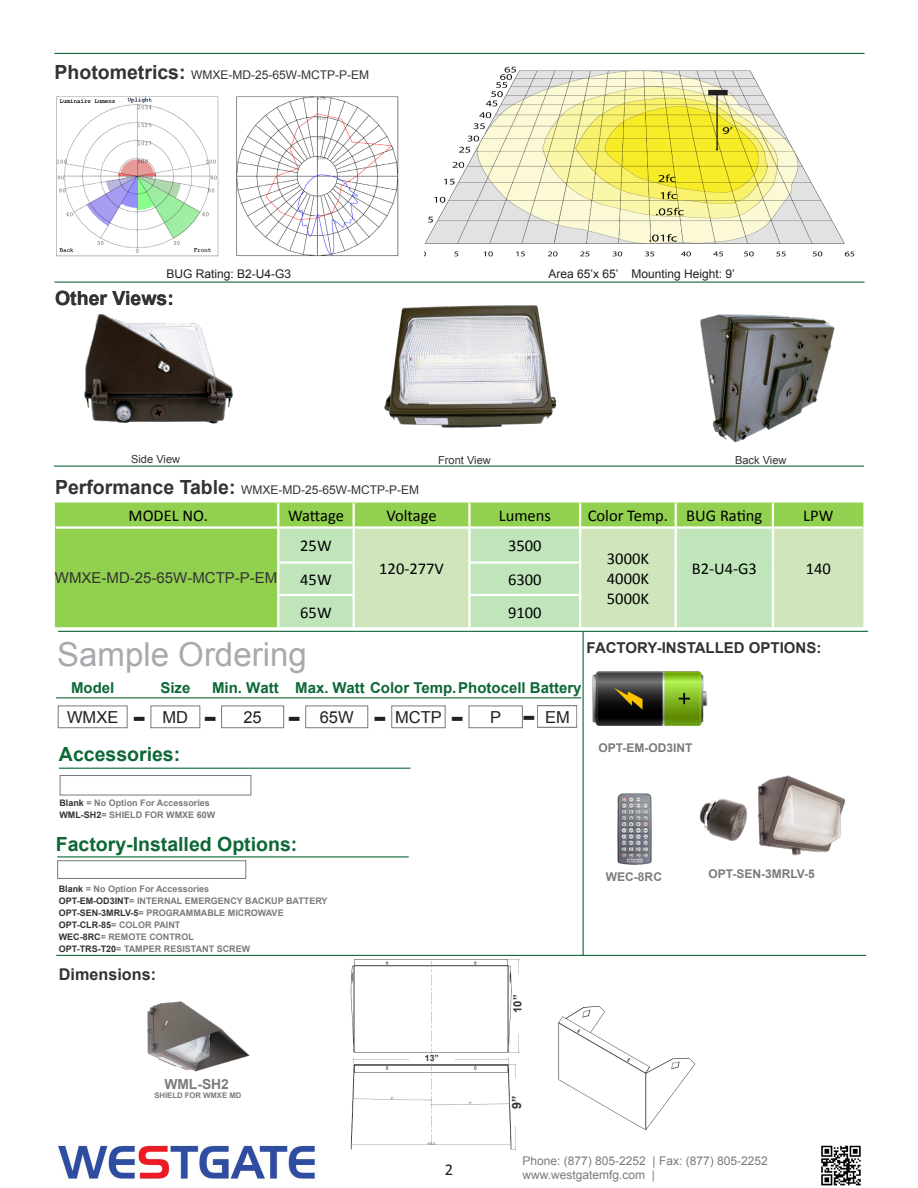
<style>
.page{position:relative;width:918px;height:1188px;background:#fff}
.page>*{position:absolute;margin:0;border:0;box-sizing:border-box;transform-origin:0 0}
.t1{font:33px "Arial";color:#a8a9ad}
.t2{font:700 28.5px "Verdana";color:#231f20}
.t3{font:700 19.5px "Arial";color:#0d6736}
.t4{font:700 19.5px "Arial";color:#333}
.t5{font:16.5px "Calibri";color:#000}
.t6{font:16.5px "Arial";color:#231f20}
.t7{font:16.5px "Calibri";color:#231f20}
.t8{font:700 16.2px "Arial";color:#333}
.t9{font:700 15px "Arial";color:#0d6736}
.t10{font:700 15px "Arial";color:#333}
.t11{font:15px "Arial";color:#333}
.t12{font:700 13.8px "Arial";color:#7a7b7e}
.t13{font:700 12.6px "Arial";color:#333}
.t14{font:12px "Arial";color:#333}
.t15{font:12px "Arial";color:#787a7d}
.t16{font:12px "Arial";color:#231f20}
.t17{font:700 12px "Arial";color:#7a7b7e}
.t18{font:700 11.25px "Arial";color:#333}
.t19{font:11.1px "Arial";color:#333}
.t20{font:700 9px/12px "Arial";color:#7a7b7e}
.t21{font:700 8.55px "Arial";color:#333}
.t22{font:700 7.65px "Arial";color:#7a7b7e}
.s1{font-weight:700;font-size:19.5px}
.s2{color:#323332}
.s3{color:#7b7b7e}
.s4{font-family:"Verdana";font-weight:700;font-size:28.5px}
.s5{font-style:inherit}
</style>
<div class="page">
<img style="left:148px;top:1001px;width:102px;height:71px">
<img style="left:344px;top:954px;width:355px;height:196px">
<div style="left:513px;top:974px;width:12px;height:60px;background:#fff"></div>
<div style="left:409px;top:1055px;width:46px;height:8px;background:#fff"></div>
<div style="left:512px;top:1079px;width:13px;height:47px;background:#fff"></div>
<hr style="left:55px;top:53px;width:810px;height:1px;background:#0d6736">
<img style="left:58px;top:1145px;width:257px;height:35px">
<img style="left:821px;top:1145px;width:40px;height:41px">
<hr style="left:54px;top:466px;width:810px;height:1px;background:#0d6736">
<div style="left:55px;top:503px;width:808px;height:124px;background:#92d050"></div>
<div style="left:279px;top:529px;width:74px;height:98px;background:#c0e5bb"></div>
<svg style="left:355px;top:529px;width:508px;height:98px;background:#c9e5bb"></svg>
<hr style="left:277px;top:503px;width:2px;height:23px;background:#fff">
<hr style="left:353px;top:503px;width:2px;height:23px;background:#fff">
<hr style="left:468px;top:503px;width:3px;height:23px;background:#fff">
<hr style="left:579px;top:503px;width:2px;height:23px;background:#fff">
<hr style="left:675px;top:503px;width:2px;height:23px;background:#fff">
<hr style="left:772px;top:503px;width:2px;height:23px;background:#fff">
<hr style="left:277px;top:529px;width:2px;height:32px;background:#fff">
<hr style="left:353px;top:529px;width:2px;height:32px;background:#fff">
<hr style="left:468px;top:529px;width:3px;height:32px;background:#fff">
<hr style="left:579px;top:529px;width:2px;height:32px;background:#fff">
<hr style="left:675px;top:529px;width:2px;height:34px;background:#fff">
<hr style="left:772px;top:529px;width:2px;height:34px;background:#fff">
<hr style="left:277px;top:564px;width:2px;height:30px;background:#fff">
<hr style="left:353px;top:564px;width:2px;height:30px;background:#fff">
<hr style="left:468px;top:564px;width:3px;height:30px;background:#fff">
<hr style="left:579px;top:564px;width:2px;height:30px;background:#fff">
<hr style="left:675px;top:563px;width:2px;height:32px;background:#fff">
<hr style="left:772px;top:563px;width:2px;height:32px;background:#fff">
<hr style="left:277px;top:596px;width:2px;height:31px;background:#fff">
<hr style="left:353px;top:596px;width:2px;height:31px;background:#fff">
<hr style="left:468px;top:596px;width:3px;height:31px;background:#fff">
<hr style="left:579px;top:596px;width:2px;height:31px;background:#fff">
<hr style="left:675px;top:595px;width:2px;height:32px;background:#fff">
<hr style="left:772px;top:595px;width:2px;height:32px;background:#fff">
<hr style="left:56px;top:526px;width:222px;height:3px;background:#fff">
<hr style="left:278px;top:526px;width:76px;height:3px;background:#fff">
<hr style="left:354px;top:526px;width:115px;height:3px;background:#fff">
<hr style="left:469px;top:526px;width:111px;height:3px;background:#fff">
<hr style="left:580px;top:526px;width:96px;height:3px;background:#fff">
<hr style="left:676px;top:526px;width:97px;height:3px;background:#fff">
<hr style="left:773px;top:526px;width:90px;height:3px;background:#fff">
<hr style="left:277px;top:561px;width:78px;height:3px;background:#fff">
<hr style="left:468px;top:561px;width:113px;height:3px;background:#fff">
<hr style="left:277px;top:594px;width:78px;height:2px;background:#fff">
<hr style="left:468px;top:594px;width:113px;height:2px;background:#fff">
<hr style="left:55px;top:282px;width:810px;height:1px;background:#0d6736">
<img style="left:425px;top:66px;width:430px;height:191px">
<img style="left:236px;top:96px;width:163px;height:161px">
<img style="left:56px;top:96px;width:163px;height:161px">
<img style="left:384px;top:305px;width:173px;height:123px">
<img style="left:700px;top:314px;width:135px;height:129px">
<img style="left:84px;top:314px;width:149px;height:110px">
<hr style="left:58px;top:631px;width:810px;height:1px;background:#0d6736">
<hr style="left:56px;top:955px;width:810px;height:1px;background:#0d6736">
<hr style="left:582px;top:632px;width:2px;height:324px;background:#0d6736">
<div style="left:58px;top:706px;width:70px;height:22px;border:1px solid #787a7d"></div>
<div style="left:151px;top:706px;width:49px;height:22px;border:1px solid #787a7d"></div>
<div style="left:305px;top:706px;width:63px;height:22px;border:1px solid #787a7d"></div>
<div style="left:391px;top:706px;width:55px;height:22px;border:1px solid #787a7d"></div>
<div style="left:469px;top:706px;width:54px;height:22px;border:1px solid #787a7d"></div>
<div style="left:221px;top:706px;width:63px;height:22px;border:1px solid #787a7d"></div>
<hr style="left:56px;top:697px;width:525px;height:1px;background:#0d6736">
<hr style="left:57px;top:856px;width:352px;height:1px;background:#0d6736">
<div style="left:57px;top:860px;width:189px;height:19px;background:#fff;border:1px solid #787a7d"></div>
<img style="left:699px;top:798px;width:48px;height:43px">
<img style="left:757px;top:775px;width:89px;height:81px">
<img style="left:617px;top:793px;width:35px;height:72px">
<img style="left:592px;top:671px;width:116px;height:55px">
<div style="left:537px;top:705px;width:40px;height:23px;border:1px solid #787a7d"></div>
<div style="left:60px;top:775px;width:191px;height:20px;background:#fff;border:1px solid #787a7d"></div>
<hr style="left:59px;top:768px;width:351px;height:1px;background:#0d6736">
<p class="t14" style="left:55px;top:67px;width:316px"><span class="s1">Photometrics:</span> WMXE-MD-25-65W-MCTP-P-EM</p>
<p class="t16" style="left:167px;top:266px;width:126px">BUG Rating: B2-U4-G3</p>
<p class="t16" style="left:548px;top:266px;width:188px">Area 65’x 65’ Mounting Height: 9’</p>
<p class="t4" style="left:55px;top:285px;width:120px">Other Views:</p>
<p class="t19" style="left:131px;top:452px;width:51px">Side View</p>
<p class="t19" style="left:438px;top:453px;width:54px">Front View</p>
<p class="t19" style="left:735px;top:453px;width:53px">Back View</p>
<p class="t14" style="left:55px;top:482px;width:366px"><span class="s1">Performance Table:</span> WMXE-MD-25-65W-MCTP-P-EM</p>
<p class="t5" style="left:129px;top:506px;width:81px">MODEL NO.</p>
<p class="t5" style="left:288px;top:506px;width:57px">Wattage</p>
<p class="t5" style="left:386px;top:506px;width:52px">Voltage</p>
<p class="t5" style="left:499px;top:506px;width:54px">Lumens</p>
<p class="t5" style="left:588px;top:506px;width:82px">Color Temp.</p>
<p class="t5" style="left:686px;top:506px;width:78px">BUG Rating</p>
<p class="t5" style="left:803px;top:506px;width:32px">LPW</p>
<p class="t11" style="left:55px;top:568px;width:224px">WMXE-MD-25-65W-MCTP-P-EM</p>
<p class="t5" style="left:300px;top:536px;width:33px">25W</p>
<p class="t5" style="left:508px;top:536px;width:35px">3500</p>
<p class="t5" style="left:379px;top:559px;width:66px">120-277V</p>
<p class="t5" style="left:300px;top:569px;width:33px">45W</p>
<p class="t5" style="left:508px;top:569px;width:35px">6300</p>
<p class="t5" style="left:300px;top:602px;width:33px">65W</p>
<p class="t5" style="left:508px;top:602px;width:35px">9100</p>
<p class="t5" style="left:607px;top:549px;width:44px">3000K</p>
<p class="t5" style="left:607px;top:568px;width:44px">4000K</p>
<p class="t5" style="left:607px;top:588px;width:44px">5000K</p>
<p class="t5" style="left:692px;top:559px;width:67px">B2-U4-G3</p>
<p class="t5" style="left:806px;top:559px;width:27px">140</p>
<p class="t1" style="left:57px;top:632px;width:251px">Sample Ordering</p>
<p class="t10" style="left:587px;top:637px;width:236px">FACTORY-INSTALLED OPTIONS:</p>
<p class="t9" style="left:71px;top:678px;width:45px">Model</p>
<p class="t9" style="left:160px;top:678px;width:32px">Size</p>
<p class="t9" style="left:212px;top:678px;width:371px">Min. Watt Max. Watt Color Temp.Photocell Battery</p>
<p class="t6" style="left:67px;top:706px;width:53px">WMXE</p>
<p class="t6" style="left:163px;top:706px;width:27px">MD</p>
<p class="t6" style="left:243px;top:706px;width:20px">25</p>
<p class="t6" style="left:320px;top:706px;width:35px">65W</p>
<p class="t6" style="left:395px;top:706px;width:48px">MCTP</p>
<p class="t6" style="left:490px;top:706px;width:13px">P</p>
<p class="t2" style="left:132px;top:699px;width:15px">-</p>
<p class="t2" style="left:203px;top:699px;width:15px">-</p>
<p class="t2" style="left:287px;top:699px;width:15px">-</p>
<p class="t2" style="left:373px;top:699px;width:15px">-</p>
<p class="t2" style="left:450px;top:699px;width:15px">-</p>
<h3 class="t3" style="left:59px;top:741px;width:123px">Accessories:</h3>
<p class="t20" style="left:59px;top:797px;width:157px"><span class="s2">Blank</span> = No Option For Accessories<br><span class="s2">WML-SH2</span>= SHIELD FOR <span class="s3">WMXE</span> 60W</p>
<p class="t3" style="left:56px;top:831px;width:243px">Factory-Installed Options:</p>
<p class="t20" style="left:59px;top:883px;width:152px"><span class="s2">Blank</span> = No Option For Accessories</p>
<p class="t20" style="left:59px;top:895px;width:270px"><span class="s2">OPT-EM-OD3INT</span>= INTERNAL EMERGENCY BACKUP BATTERY</p>
<p class="t20" style="left:59px;top:907px;width:226px"><span class="s2">OPT-SEN-3MRLV-5</span>= PROGRAMMABLE MICROWAVE</p>
<p class="t20" style="left:59px;top:919px;width:123px"><span class="s2">OPT-CLR-85</span>= COLOR PAINT</p>
<p class="t20" style="left:59px;top:931px;width:137px"><span class="s2">WEC-8RC</span>= REMOTE CONTROL</p>
<p class="t20" style="left:59px;top:943px;width:193px"><span class="s2">OPT-TRS-T20</span>= TAMPER RESISTANT SCREW</p>
<h3 class="t8" style="left:59px;top:963px;width:99px">Dimensions:</h3>
<h3 class="t6" style="left:522px;top:706px;width:49px"><span class="s4">-</span> EM</h3>
<p class="t18" style="left:510px;top:1013px;width:20px;rotate:-90deg">10”</p>
<h3 class="t12" style="left:164px;top:1075px;width:66px">WML-SH2</h3>
<p class="t22" style="left:154px;top:1090px;width:88px">SHIELD FOR WMXE <span class="s5">MD</span></p>
<p class="t21" style="left:425px;top:1052px;width:15px">1<span class="s5">3</span>”</p>
<h3 class="t13" style="left:509px;top:1109px;width:15px;rotate:-90deg">9”</h3>
<p class="t17" style="left:599px;top:740px;width:96px">OPT-EM-OD3INT</p>
<p class="t17" style="left:606px;top:869px;width:58px">WEC-8RC</p>
<p class="t17" style="left:708px;top:866px;width:108px">OPT-SEN-3MRLV-5</p>
<p class="t7" style="left:445px;top:1159px;width:10px">2</p>
<p class="t15" style="left:522px;top:1153px;width:247px">Phone: (877) 805-2252 | Fax: (877) 805-2252</p>
<p class="t15" style="left:522px;top:1167px;width:134px">www.westgatemfg.com |</p>
</div>
